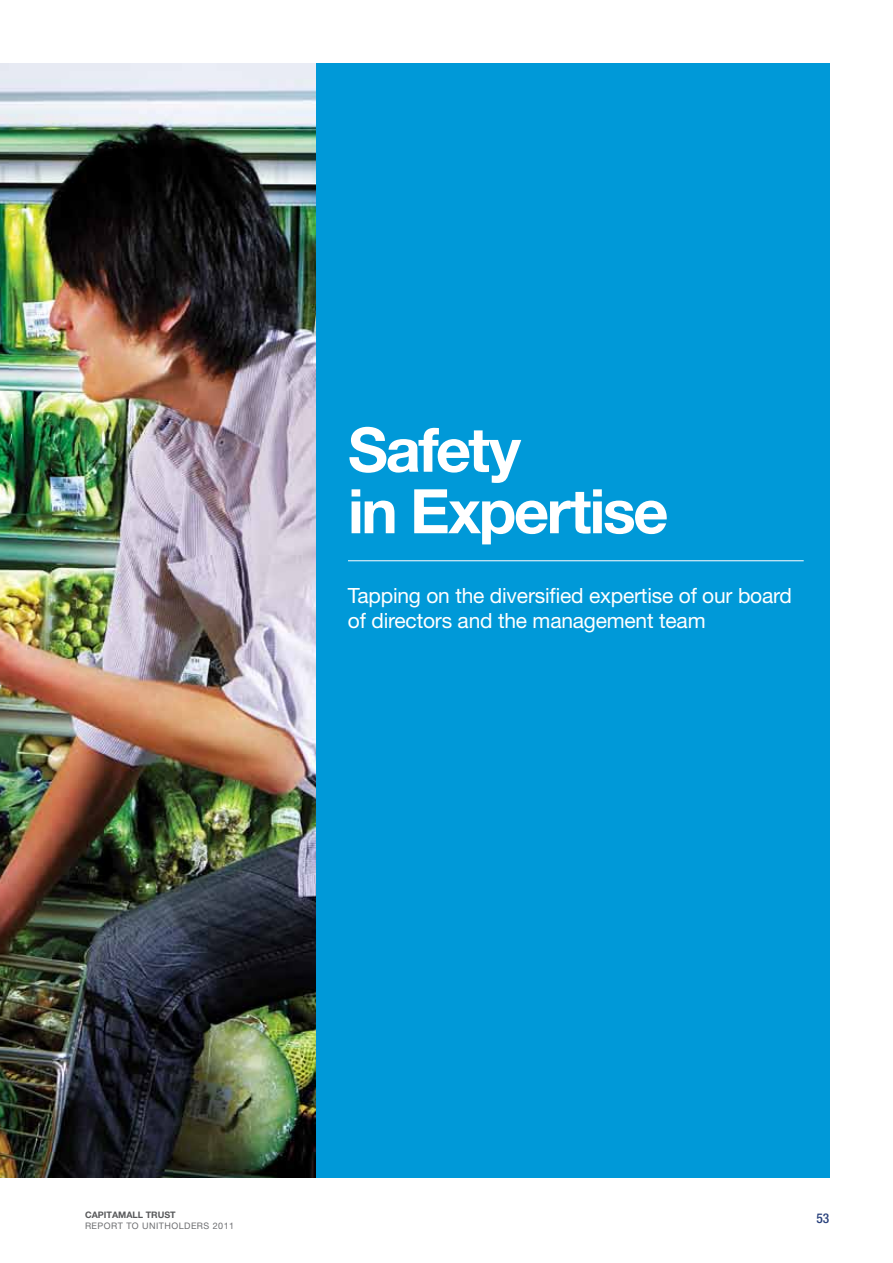
<style>
.page{position:relative;width:893px;height:1263px;background:#fff}
.page>*{position:absolute;margin:0;border:0;box-sizing:border-box;transform-origin:0 0}
.t1{font:700 61.5px/61.5px "Helvetica Neue LT Std";letter-spacing:-.04em;color:#fff}
.t2{font:21px/25.2px "Helvetica Neue LT Std";letter-spacing:-.01em;color:#fff}
.t3{font:500 condensed 13.5px "Helvetica Neue";color:#29417c}
.t4{font:9px "Helvetica Neue LT Std";letter-spacing:.05em;color:#6d6e71}
.t5{font:700 9px "Helvetica Neue LT Std";color:#58595b}
</style>
<div class="page">
<img style="left:0;top:64px;width:316px;height:1114px">
<div style="left:316px;top:64px;width:513px;height:1114px;background:#0099d8"></div>
<hr style="left:348px;top:560px;width:456px;height:1px;background:#fff">
<h1 class="t1" style="left:348px;top:418px;width:322px">Safety<br>in Expertise</h1>
<p class="t2" style="left:348px;top:582px;width:446px">Tapping on the diversified expertise of our board of directors and the management team</p>
<p class="t5" style="left:85px;top:1209px;width:92px">CapitaMall Trust</p>
<p class="t4" style="left:85px;top:1220px;width:27px">Report</p>
<p class="t4" style="left:126px;top:1220px;width:53px">to Unitholders</p>
<p class="t4" style="left:213px;top:1220px;width:23px">2011</p>
<p class="t3" style="left:816px;top:1210px;width:14px">53</p>
</div>
